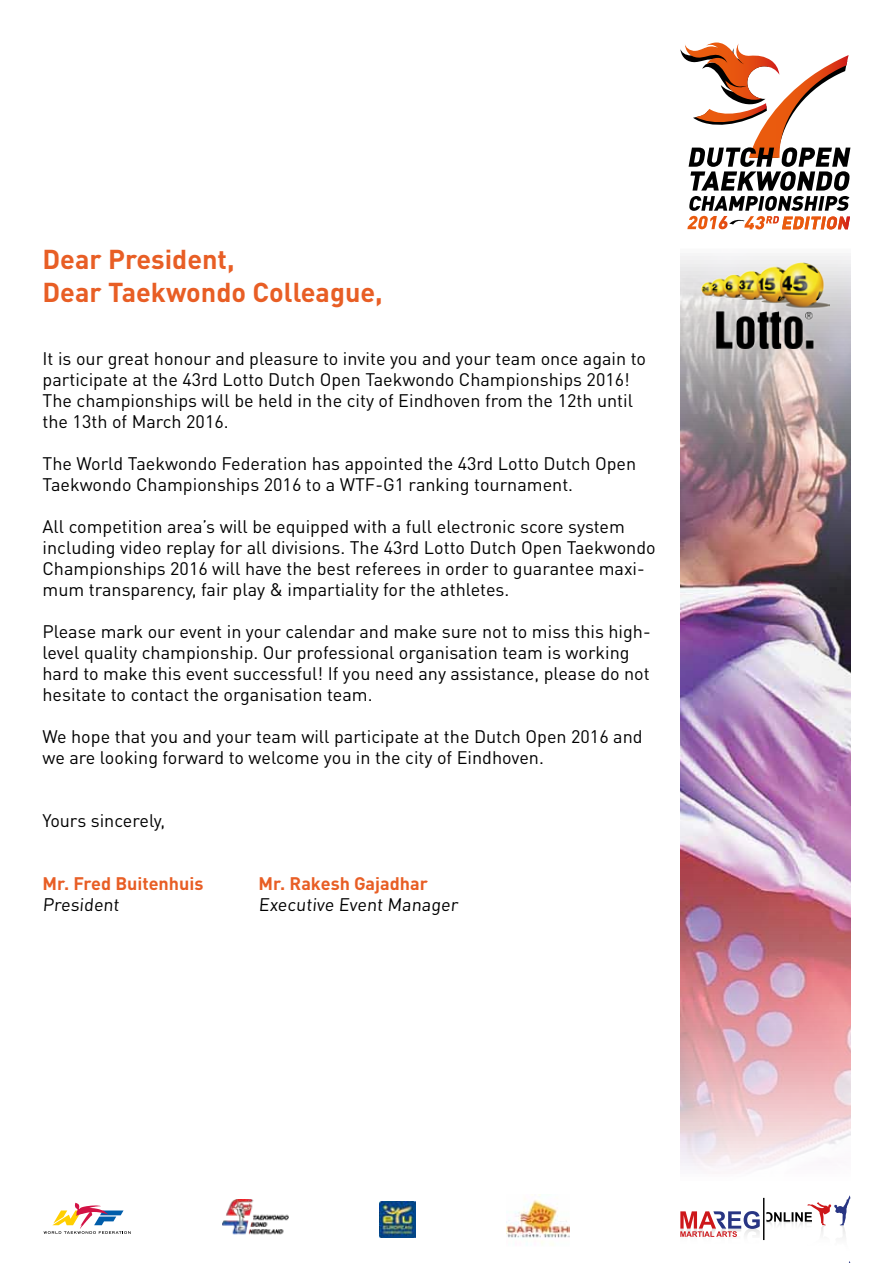
<style>
.page{position:relative;width:893px;height:1263px;background:#fff}
.page>*{position:absolute;margin:0;border:0;box-sizing:border-box;transform-origin:0 0}
.t1{font:700 27px/33px "DIN Pro";color:#e85e25}
.t2{font:18px/21px "DIN Pro";color:#000}
.t3{font:700 18px "DIN Pro";color:#e85e25}
</style>
<div class="page">
<svg style="left:680px;top:43px;width:170px;height:186px"></svg>
<svg style="left:766px;top:1195px;width:84px;height:42px"></svg>
<hr style="left:763px;top:1198px;width:1px;height:42px;background:#000">
<svg style="left:680px;top:1211px;width:80px;height:26px"></svg>
<img style="left:507px;top:1194px;width:63px;height:51px">
<svg style="left:44px;top:1203px;width:87px;height:31px"></svg>
<img style="left:222px;top:1199px;width:66px;height:36px">
<img style="left:380px;top:1201px;width:35px;height:36px">
<img style="left:680px;top:256px;width:170px;height:914px">
<img style="left:702px;top:263px;width:127px;height:86px">
<h1 class="t1" style="left:43px;top:242px;width:342px">Dear President,<br>Dear Taekwondo Colleague,</h1>
<p class="t2" style="left:43px;top:347px;width:605px">It is our great honour and pleasure to invite you and your team once again to participate at the 43rd Lotto Dutch Open Taekwondo Championships 2016!<br>The championships will be held in the city of Eindhoven from the 12th until the 13th of March 2016.</p>
<p class="t2" style="left:43px;top:452px;width:595px">The World Taekwondo Federation has appointed the 43rd Lotto Dutch Open<br>Taekwondo Championships 2016 to a WTF-G1 ranking tournament.</p>
<p class="t2" style="left:43px;top:515px;width:615px">All competition area’s will be equipped with a full electronic score system including video replay for all divisions. The 43rd Lotto Dutch Open Taekwondo Championships 2016 will have the best referees in order to guarantee maxi&shy;mum transparency, fair play &amp; impartiality for the athletes.</p>
<p class="t2" style="left:43px;top:620px;width:610px">Please mark our event in your calendar and make sure not to miss this high&shy;level quality championship. Our professional organisation team is working hard to make this event successful! If you need any assistance, please do not hesitate to contact the organisation team.</p>
<p class="t2" style="left:43px;top:725px;width:602px">We hope that you and your team will participate at the Dutch Open 2016 and we are looking forward to welcome you in the city of Eindhoven.</p>
<p class="t2" style="left:43px;top:809px;width:124px">Yours sincerely,</p>
<p class="t3" style="left:43px;top:871px;width:162px">Mr. Fred Buitenhuis</p>
<p class="t3" style="left:259px;top:871px;width:171px">Mr. Rakesh Gajadhar</p>
<p class="t2" style="left:43px;top:893px;width:80px">President</p>
<p class="t2" style="left:259px;top:893px;width:203px">Executive Event Manager</p>
</div>
